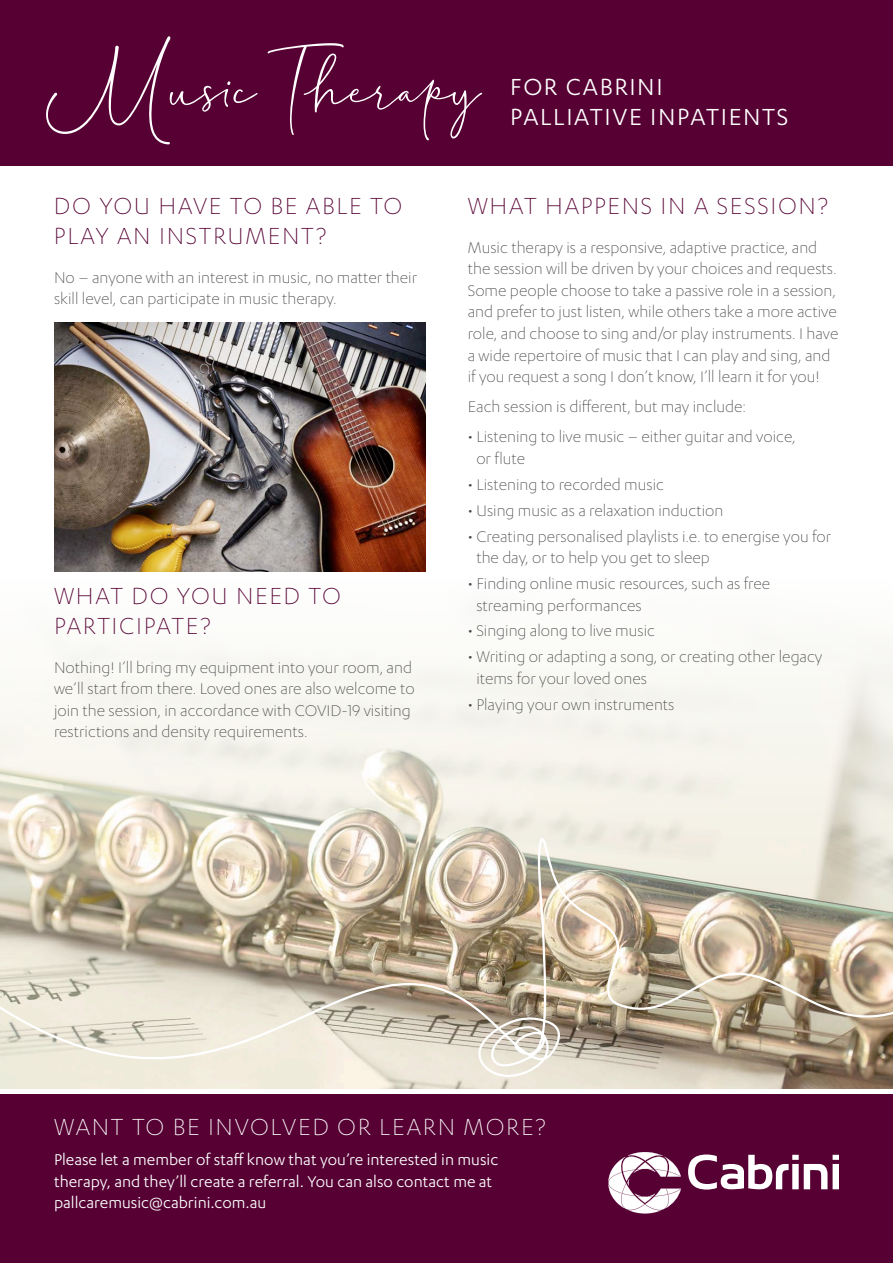
<style>
.page{position:relative;width:893px;height:1263px;background:#fff}
.page>*{position:absolute;margin:0;border:0;box-sizing:border-box;transform-origin:0 0}
.t1{font:118.2px "Jendral Writing Latin Pro";color:#fff}
.t2{font:300 27px/30px "Karbon";letter-spacing:.06em;color:#560033}
.t3{font:27px/30px "Karbon";letter-spacing:.06em;color:#fff}
.t4{font:300 27px "Karbon";letter-spacing:.06em;color:#fff}
.t5{font:300 18px/21.6px "Karbon";color:#464647}
.t6{font:18px/21.6px "Karbon";color:#fff}
</style>
<div class="page">
<img style="left:0;top:639px;width:893px;height:194px">
<div style="left:0;top:1094px;width:893px;height:169px;background:#560033"></div>
<div style="left:0;top:0;width:893px;height:166px;background:#560033"></div>
<svg style="left:688px;top:1176px;width:139px;height:13px"></svg>
<svg style="left:833px;top:1176px;width:6px;height:13px"></svg>
<svg style="left:608px;top:1176px;width:73px;height:37px"></svg>
<svg style="left:0;top:833px;width:893px;height:343px"></svg>
<img style="left:54px;top:323px;width:371px;height:248px">
<h1 class="t1" style="left:43px;top:29px;width:438px">Music Therapy</h1>
<h2 class="t3" style="left:510px;top:71px;width:280px">FOR CABRINI<br>PALLIATIVE INPATIENTS</h2>
<h2 class="t2" style="left:54px;top:190px;width:350px">DO YOU HAVE TO BE ABLE TO<br>PLAY AN INSTRUMENT?</h2>
<p class="t5" style="left:54px;top:266px;width:365px">No – anyone with an interest in music, no matter their skill level, can participate in music therapy.</p>
<h2 class="t2" style="left:54px;top:580px;width:288px">WHAT DO YOU NEED TO<br>PARTICIPATE?</h2>
<p class="t5" style="left:54px;top:656px;width:362px">Nothing! I’ll bring my equipment into your room, and we’ll start from there. Loved ones are also welcome to join the session, in accordance with COVID-19 visiting restrictions and density requirements.</p>
<h2 class="t2" style="left:468px;top:190px;width:362px">WHAT HAPPENS IN A SESSION?</h2>
<p class="t5" style="left:468px;top:236px;width:372px">Music therapy is a responsive, adaptive practice, and the session will be driven by your choices and requests.<br>Some people choose to take a passive role in a session, and prefer to just listen, while others take a more active role, and choose to sing and/or play instruments. I have a wide repertoire of music that I can play and sing, and if you request a song I don’t know, I’ll learn it for you!</p>
<p class="t5" style="left:468px;top:396px;width:280px">Each session is different, but may include:</p>
<p class="t5" style="left:476px;top:426px;width:321px;text-indent:-9px">• Listening to live music – either guitar and voice, or flute</p>
<p class="t5" style="left:468px;top:473px;width:198px">• Listening to recorded music</p>
<p class="t5" style="left:468px;top:499px;width:257px">• Using music as a relaxation induction</p>
<p class="t5" style="left:476px;top:525px;width:356px;text-indent:-9px">• Creating personalised playlists i.e. to energise you for the day, or to help you get to sleep</p>
<p class="t5" style="left:476px;top:572px;width:295px;text-indent:-9px">• Finding online music resources, such as free streaming performances</p>
<p class="t5" style="left:468px;top:620px;width:189px">• Singing along to live music</p>
<p class="t5" style="left:476px;top:645px;width:348px;text-indent:-9px">• Writing or adapting a song, or creating other legacy items for your loved ones</p>
<p class="t5" style="left:468px;top:693px;width:208px">• Playing your own instruments</p>
<h2 class="t4" style="left:54px;top:1112px;width:493px">WANT TO BE INVOLVED OR LEARN MORE?</h2>
<p class="t6" style="left:54px;top:1148px;width:446px">Please let a member of staff know that you’re interested in music therapy, and they’ll create a referral. You can also contact me at pallcaremusic@cabrini.com.au</p>
</div>
